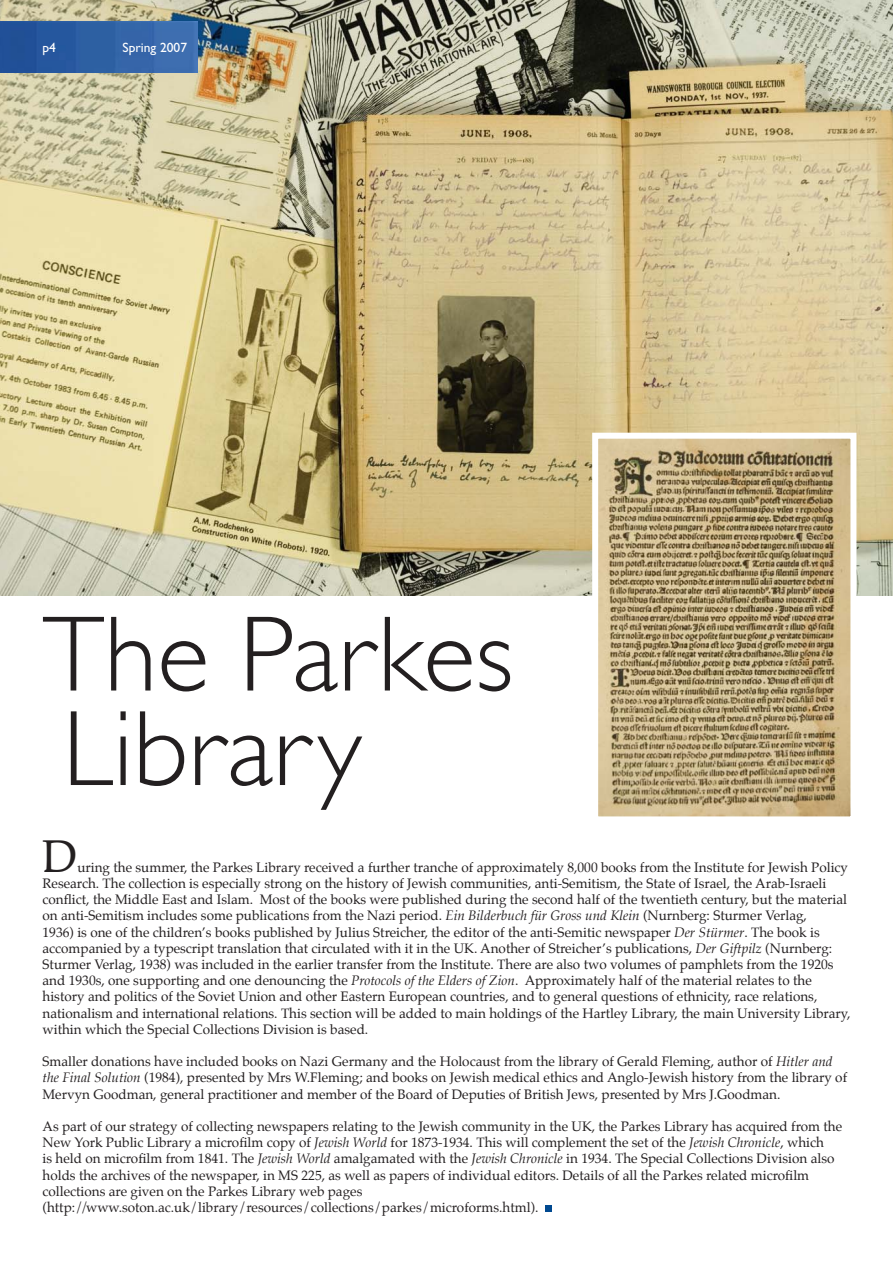
<style>
.page{position:relative;width:893px;height:1263px;background:#fff}
.page>*{position:absolute;margin:0;border:0;box-sizing:border-box;transform-origin:0 0}
.t1{font:300 108px/94.5px "Gill Sans";color:#231f20}
.t2{font:45px "Palatino";color:#231f20}
.t3{font:13.5px/16.2px "Palatino";color:#231f20}
.t4{font:13.5px "Gill Sans";color:#fff}
.s1{font-style:italic}
</style>
<div class="page">
<img style="left:0;top:0;width:893px;height:595px">
<div style="left:545px;top:1205px;width:7px;height:7px;background:#004990"></div>
<img style="left:0;top:21px;width:197px;height:51px">
<svg style="left:589px;top:430px;width:270px;height:387px;background:#b8a781"></svg>
<p class="t4" style="left:43px;top:43px;width:15px">p4</p>
<p class="t4" style="left:123px;top:43px;width:66px">Spring 2007</p>
<h1 class="t1" style="left:43px;top:619px;width:472px">The Parkes<br>Library</h1>
<h2 class="t2" style="left:43px;top:835px;width:36px">D</h2>
<p class="t3" style="left:43px;top:860px;width:809px;text-indent:35px">uring the summer, the Parkes Library received a further tranche of approximately 8,000 books from the Institute for Jewish Policy Research. The collection is especially strong on the history of Jewish communities, anti-Semitism, the State of Israel, the Arab-Israeli conflict, the Middle East and Islam. Most of the books were published during the second half of the twentieth century, but the material on anti-Semitism includes some publications from the Nazi period. <span class="s1">Ein Bilderbuch für Gross und Klein</span> (Nurnberg: Sturmer Verlag,<br>1936) is one of the children’s books published by Julius Streicher, the editor of the anti-Semitic newspaper <span class="s1">Der Stürmer</span>. The book is accompanied by a typescript translation that circulated with it in the UK. Another of Streicher’s publications, <span class="s1">Der Giftpilz</span> (Nurnberg:<br>Sturmer Verlag, 1938) was included in the earlier transfer from the Institute. There are also two volumes of pamphlets from the 1920s and 1930s, one supporting and one denouncing the <span class="s1">Protocols of the Elders of Zion</span>. Approximately half of the material relates to the history and politics of the Soviet Union and other Eastern European countries, and to general questions of ethnicity, race relations, nationalism and international relations. This section will be added to main holdings of the Hartley Library, the main University Library, within which the Special Collections Division is based.</p>
<p class="t3" style="left:43px;top:1054px;width:806px">Smaller donations have included books on Nazi Germany and the Holocaust from the library of Gerald Fleming, author of <span class="s1">Hitler and the Final Solution</span> (1984), presented by Mrs W.Fleming; and books on Jewish medical ethics and Anglo-Jewish history from the library of<br>Mervyn Goodman, general practitioner and member of the Board of Deputies of British Jews, presented by Mrs J.Goodman.</p>
<p class="t3" style="left:43px;top:1119px;width:801px">As part of our strategy of collecting newspapers relating to the Jewish community in the UK, the Parkes Library has acquired from the New York Public Library a microfilm copy of <span class="s1">Jewish World</span> for 1873-1934. This will complement the set of the <span class="s1">Jewish Chronicle</span>, which<br>is held on microfilm from 1841. The <span class="s1">Jewish World</span> amalgamated with the <span class="s1">Jewish Chronicle</span> in 1934. The Special Collections Division also holds the archives of the newspaper, in MS 225, as well as papers of individual editors. Details of all the Parkes related microfilm collections are given on the Parkes Library web pages (http://www.soton.ac.uk/library/resources/collections/parkes/microforms.html).</p>
</div>
